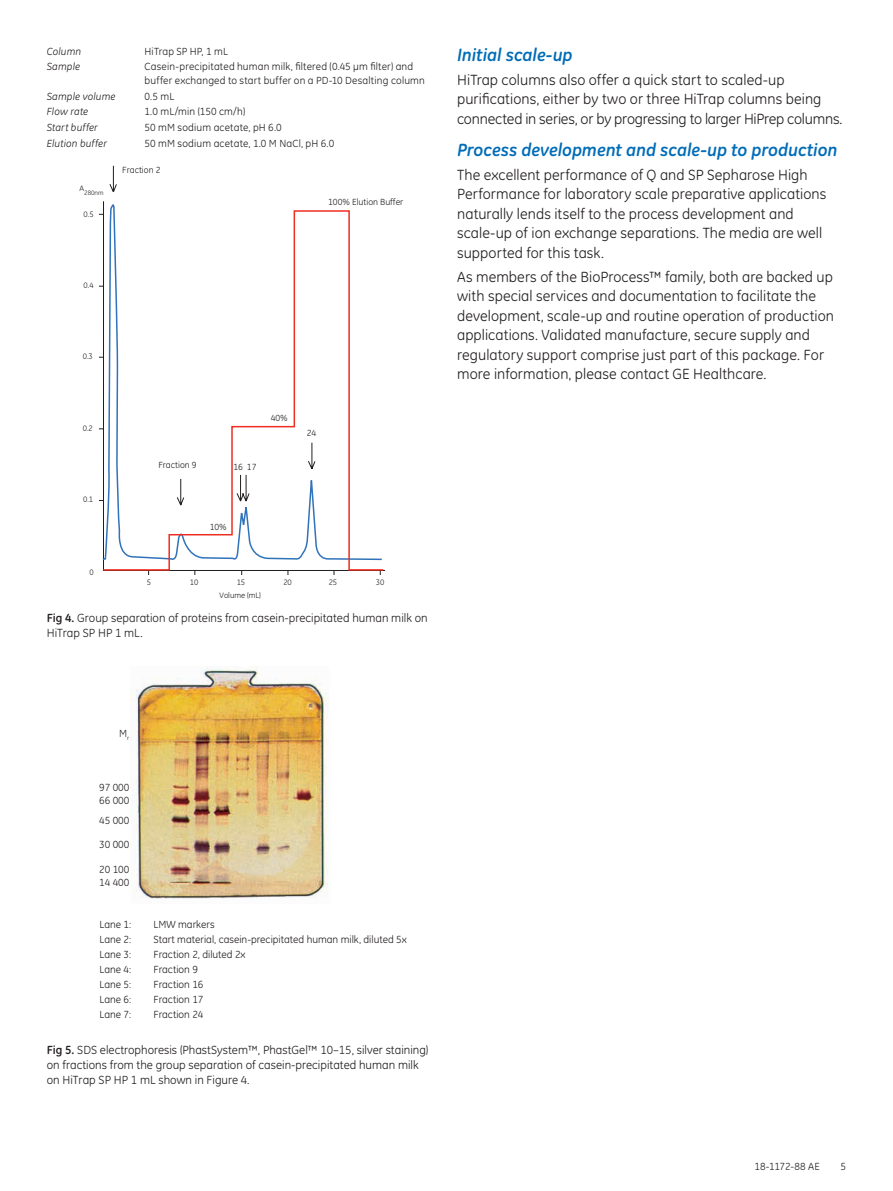
<style>
.page{position:relative;width:893px;height:1191px;background:#fff}
.page>*{position:absolute;margin:0;border:0;box-sizing:border-box;transform-origin:0 0}
.t1{font:italic 700 18px "GE Inspira";letter-spacing:-.005em;color:#006cb7}
.t2{font:15px/19.5px "GE Inspira";letter-spacing:.005em;color:#231f20}
.t3{font:12px/15px "GE Inspira";color:#231f20}
.t4{font:10.5px/13.5px "GE Inspira";color:#231f20}
.t5{font:10.5px/13.5px "GE Inspira";letter-spacing:.02em;color:#231f20}
.t6{font:italic 10.5px "GE Inspira";letter-spacing:.015em;color:#231f20}
.t7{font:9px "GE Inspira";color:#231f20}
.t8{font:8.1px "GE Inspira";color:#231f20}
.t9{font:6.6px "GE Inspira";color:#231f20}
.s1{font-weight:700}
</style>
<div class="page">
<svg style="left:109px;top:165px;width:8px;height:27px"></svg>
<svg style="left:102px;top:209px;width:283px;height:362px"></svg>
<img style="left:132px;top:668px;width:196px;height:231px">
<p class="t6" style="left:47px;top:45px;width:36px">Column</p>
<p class="t4" style="left:145px;top:45px;width:85px">HiTrap SP HP, 1 mL</p>
<p class="t6" style="left:47px;top:61px;width:35px">Sample</p>
<p class="t5" style="left:145px;top:60px;width:282px">Casein-precipitated human milk, filtered (0.45 µm filter) and buffer exchanged to start buffer on a PD-10 Desalting column</p>
<p class="t6" style="left:47px;top:90px;width:70px">Sample volume</p>
<p class="t4" style="left:145px;top:89px;width:31px">0.5 mL</p>
<p class="t6" style="left:47px;top:106px;width:43px">Flow rate</p>
<p class="t4" style="left:145px;top:105px;width:102px">1.0 mL/min (150 cm/h)</p>
<p class="t6" style="left:47px;top:121px;width:53px">Start buffer</p>
<p class="t4" style="left:145px;top:121px;width:139px">50 mM sodium acetate, pH 6.0</p>
<p class="t6" style="left:47px;top:137px;width:62px">Elution buffer</p>
<p class="t4" style="left:145px;top:136px;width:191px">50 mM sodium acetate, 1.0 M NaCl, pH 6.0</p>
<p class="t8" style="left:80px;top:183px;width:6px">A</p>
<p class="t9" style="left:84px;top:189px;width:21px">280nm</p>
<p class="t8" style="left:84px;top:210px;width:12px">0.5</p>
<p class="t7" style="left:122px;top:165px;width:40px">Fraction 2</p>
<p class="t7" style="left:328px;top:197px;width:77px">100% Elution Buffer</p>
<p class="t8" style="left:84px;top:281px;width:12px">0.4</p>
<p class="t8" style="left:83px;top:352px;width:12px">0.3</p>
<p class="t8" style="left:83px;top:423px;width:12px">0.2</p>
<p class="t8" style="left:83px;top:494px;width:12px">0.1</p>
<p class="t8" style="left:90px;top:567px;width:6px">0</p>
<p class="t7" style="left:158px;top:459px;width:40px">Fraction 9</p>
<p class="t7" style="left:271px;top:412px;width:19px">40%</p>
<p class="t7" style="left:233px;top:461px;width:25px">16 17</p>
<p class="t7" style="left:307px;top:428px;width:11px">24</p>
<p class="t7" style="left:210px;top:522px;width:19px">10%</p>
<p class="t8" style="left:147px;top:578px;width:6px">5</p>
<p class="t8" style="left:190px;top:578px;width:10px">10</p>
<p class="t8" style="left:237px;top:578px;width:10px">15</p>
<p class="t8" style="left:283px;top:578px;width:10px">20</p>
<p class="t8" style="left:329px;top:578px;width:10px">25</p>
<p class="t8" style="left:376px;top:578px;width:10px">30</p>
<p class="t8" style="left:220px;top:591px;width:43px">Volume (mL)</p>
<p class="t3" style="left:47px;top:610px;width:382px"><span class="s1">Fig 4.</span> Group separation of proteins from casein-precipitated human milk on<br>HiTrap SP HP 1 mL.</p>
<p class="t1" style="left:457px;top:43px;width:117px">Initial scale-up</p>
<p class="t2" style="left:457px;top:70px;width:387px">HiTrap columns also offer a quick start to scaled-up purifications, either by two or three HiTrap columns being connected in series, or by progressing to larger HiPrep columns.</p>
<p class="t1" style="left:457px;top:138px;width:382px">Process development and scale-up to production</p>
<p class="t2" style="left:457px;top:165px;width:371px">The excellent performance of Q and SP Sepharose High Performance for laboratory scale preparative applications naturally lends itself to the process development and scale-up of ion exchange separations. The media are well supported for this task.</p>
<p class="t2" style="left:457px;top:267px;width:378px">As members of the BioProcess™ family, both are backed up with special services and documentation to facilitate the development, scale-up and routine operation of production applications. Validated manufacture, secure supply and regulatory support comprise just part of this package. For more information, please contact GE Healthcare.</p>
<p class="t4" style="left:119px;top:726px;width:12px">M<sub>r</sub></p>
<p class="t4" style="left:99px;top:780px;width:32px">97 000<br>66 000</p>
<p class="t4" style="left:99px;top:814px;width:32px">45 000</p>
<p class="t4" style="left:99px;top:838px;width:32px">30 000</p>
<p class="t4" style="left:99px;top:862px;width:32px">20 100<br>14 400</p>
<p class="t4" style="left:100px;top:917px;width:33px">Lane 1:</p>
<p class="t4" style="left:154px;top:917px;width:63px">LMW markers</p>
<p class="t4" style="left:100px;top:932px;width:33px">Lane 2:</p>
<p class="t4" style="left:154px;top:932px;width:255px">Start material, casein-precipitated human milk, diluted 5x</p>
<p class="t4" style="left:100px;top:947px;width:33px">Lane 3:</p>
<p class="t4" style="left:154px;top:947px;width:94px">Fraction 2, diluted 2x</p>
<p class="t4" style="left:100px;top:962px;width:33px">Lane 4:</p>
<p class="t4" style="left:154px;top:962px;width:46px">Fraction 9</p>
<p class="t4" style="left:100px;top:977px;width:33px">Lane 5:</p>
<p class="t4" style="left:154px;top:977px;width:51px">Fraction 16</p>
<p class="t4" style="left:100px;top:992px;width:33px">Lane 6:</p>
<p class="t4" style="left:154px;top:992px;width:51px">Fraction 17</p>
<p class="t4" style="left:100px;top:1007px;width:33px">Lane 7:</p>
<p class="t4" style="left:154px;top:1007px;width:51px">Fraction 24</p>
<p class="t3" style="left:47px;top:1043px;width:383px"><span class="s1">Fig 5.</span> SDS electrophoresis (PhastSystem™, PhastGel™ 10–15, silver staining) on fractions from the group separation of casein-precipitated human milk on HiTrap SP HP 1 mL shown in Figure 4.</p>
<p class="t4" style="left:754px;top:1159px;width:67px">18-1172-88 AE</p>
<p class="t4" style="left:841px;top:1159px;width:7px">5</p>
</div>
